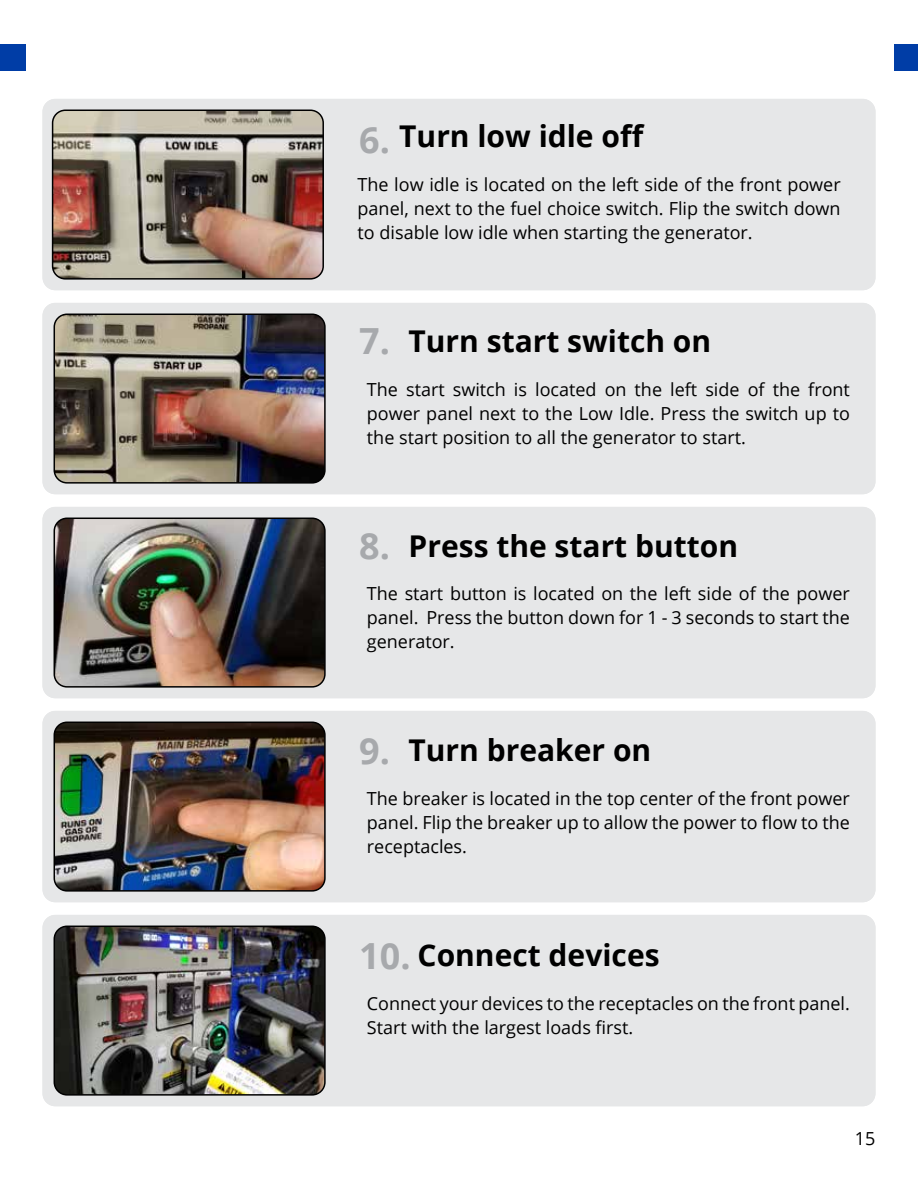
<style>
.page{position:relative;width:918px;height:1188px;background:#fff}
.page>*{position:absolute;margin:0;border:0;box-sizing:border-box;transform-origin:0 0}
.t1{font:700 36px "Open Sans";color:#a7a9ac}
.t2{font:700 30px "Open Sans";color:#000}
.t3{font:18px/24px "Open Sans";color:#000;text-align:justify}
.s1{font-size:36px;color:#a7a9ac}
</style>
<div class="page">
<div style="left:0;top:44px;width:26px;height:27px;background:#003da6"></div>
<div style="left:895px;top:44px;width:23px;height:27px;background:#003da6"></div>
<div style="left:43px;top:507px;width:832px;height:191px;background:#e6e7e8;border-radius:13px"></div>
<div style="left:43px;top:915px;width:832px;height:191px;background:#e6e7e8;border-radius:13px"></div>
<div style="left:43px;top:303px;width:832px;height:191px;background:#e6e7e8;border-radius:13px"></div>
<div style="left:43px;top:711px;width:832px;height:191px;background:#e6e7e8;border-radius:13px"></div>
<img style="left:54px;top:518px;width:271px;height:169px;border-radius:13px">
<div style="left:54px;top:518px;width:272px;height:170px;border:2px solid #000;border-radius:13px"></div>
<img style="left:54px;top:926px;width:271px;height:169px;border-radius:13px">
<div style="left:54px;top:926px;width:272px;height:170px;border:2px solid #000;border-radius:13px"></div>
<img style="left:54px;top:314px;width:271px;height:169px;border-radius:13px">
<div style="left:54px;top:314px;width:272px;height:170px;border:2px solid #000;border-radius:13px"></div>
<img style="left:54px;top:722px;width:271px;height:169px;border-radius:13px">
<div style="left:54px;top:722px;width:272px;height:170px;border:2px solid #000;border-radius:13px"></div>
<div style="left:43px;top:99px;width:832px;height:191px;background:#e6e7e8;border-radius:13px"></div>
<img style="left:53px;top:110px;width:270px;height:169px;border-radius:13px">
<div style="left:52px;top:110px;width:272px;height:170px;border:2px solid #000;border-radius:13px"></div>
<h2 class="t2" style="left:359px;top:115px;width:287px"><span class="s1">6.</span> Turn low idle off</h2>
<p class="t3" style="left:358px;top:172px;width:485px">The low idle is located on the left side of the front power panel, next to the fuel choice switch. Flip the switch down to disable low idle when starting the generator.</p>
<h2 class="t2" style="left:477px;top:115px;width:177px">Low Idle off</h2>
<p class="t3" style="left:394px;top:172px;width:216px">Low Idle is located on the</p>
<p class="t3" style="left:509px;top:196px;width:333px">br aker. Flip the switch down to disable</p>
<p class="t3" style="left:358px;top:220px;width:315px">Low idle when starting the generator.</p>
<h1 class="t1" style="left:359px;top:316px;width:32px">7.</h1>
<h2 class="t2" style="left:409px;top:320px;width:304px">Turn start switch on</h2>
<p class="t3" style="left:367px;top:377px;width:485px">The start switch is located on the left side of the front power panel next to the Low Idle. Press the switch up to the start position to all the generator to start.</p>
<h1 class="t1" style="left:359px;top:521px;width:32px">8.</h1>
<h2 class="t2" style="left:409px;top:525px;width:331px">Press the start button</h2>
<p class="t3" style="left:367px;top:581px;width:485px">The start button is located on the left side of the power panel. Press the button down for 1 - 3 seconds to start the generator.</p>
<h1 class="t1" style="left:359px;top:725px;width:32px">9.</h1>
<h2 class="t2" style="left:409px;top:729px;width:244px">Turn breaker on</h2>
<p class="t3" style="left:367px;top:786px;width:485px">The breaker is located in the top center of the front power panel. Flip the breaker up to allow the power to flow to the receptacles.</p>
<p class="t3" style="left:556px;top:786px;width:138px">on the right side</p>
<h1 class="t1" style="left:359px;top:930px;width:53px">10.</h1>
<h2 class="t2" style="left:418px;top:934px;width:244px">Connect devices</h2>
<p class="t3" style="left:367px;top:991px;width:485px">Connect your devices to the receptacles on the front panel.<br>Start with the largest loads first.</p>
<p class="t3" style="left:855px;top:1126px;width:22px">15</p>
</div>
